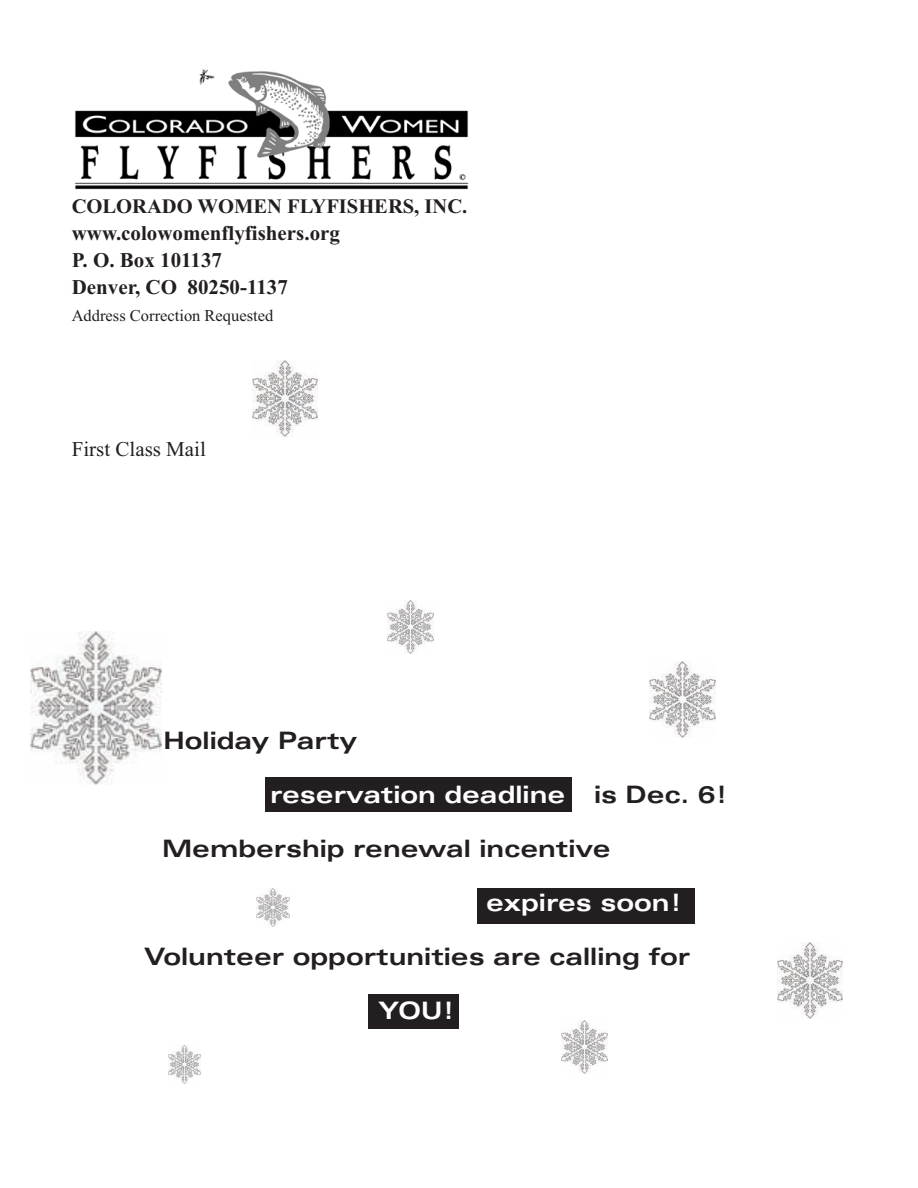
<style>
.page{position:relative;width:918px;height:1188px;background:#fff}
.page>*{position:absolute;margin:0;border:0;box-sizing:border-box;transform-origin:0 0}
.t1{font:700 expanded 24px "Univers";color:#231f20}
.t2{font:700 expanded 24px "Univers";color:#fff}
.t3{font:700 21px/27px "Times New Roman";color:#231f20}
.t4{font:21px "Times New Roman";color:#231f20}
.t5{font:700 20.55px "Times New Roman";color:#231f20}
.t6{font:16.5px "Times New Roman";color:#231f20}
.s1{color:#231f20}
</style>
<div class="page">
<div style="left:265px;top:777px;width:307px;height:35px;background:#231f20"></div>
<img style="left:75px;top:69px;width:394px;height:121px">
<div style="left:368px;top:994px;width:91px;height:35px;background:#231f20"></div>
<div style="left:477px;top:888px;width:217px;height:36px;background:#231f20"></div>
<img style="left:777px;top:942px;width:66px;height:76px">
<img style="left:252px;top:360px;width:66px;height:76px">
<img style="left:168px;top:1046px;width:33px;height:38px">
<img style="left:256px;top:888px;width:34px;height:38px">
<img style="left:650px;top:662px;width:66px;height:76px">
<img style="left:387px;top:600px;width:46px;height:54px">
<img style="left:561px;top:1020px;width:46px;height:54px">
<img style="left:30px;top:632px;width:132px;height:152px">
<p class="t5" style="left:72px;top:193px;width:397px">COLORADO WOMEN FLYFISHERS, INC.</p>
<p class="t3" style="left:72px;top:219px;width:270px">www.colowomenflyfishers.org<br>P. O. Box 101137<br>Denver, CO 80250-1137</p>
<p class="t6" style="left:72px;top:305px;width:203px">Address Correction Requested</p>
<p class="t4" style="left:72px;top:436px;width:136px">First Class Mail</p>
<p class="t1" style="left:164px;top:732px;width:195px">Holiday Party</p>
<p class="t2" style="left:270px;top:786px;width:459px">reservation deadline <span class="s1">is Dec. 6!</span></p>
<p class="t1" style="left:162px;top:840px;width:450px">Membership renewal incentive</p>
<p class="t2" style="left:486px;top:894px;width:198px">expires soon!</p>
<p class="t1" style="left:144px;top:948px;width:548px">Volunteer opportunities are calling for</p>
<p class="t2" style="left:378px;top:1002px;width:79px">YOU!</p>
</div>
